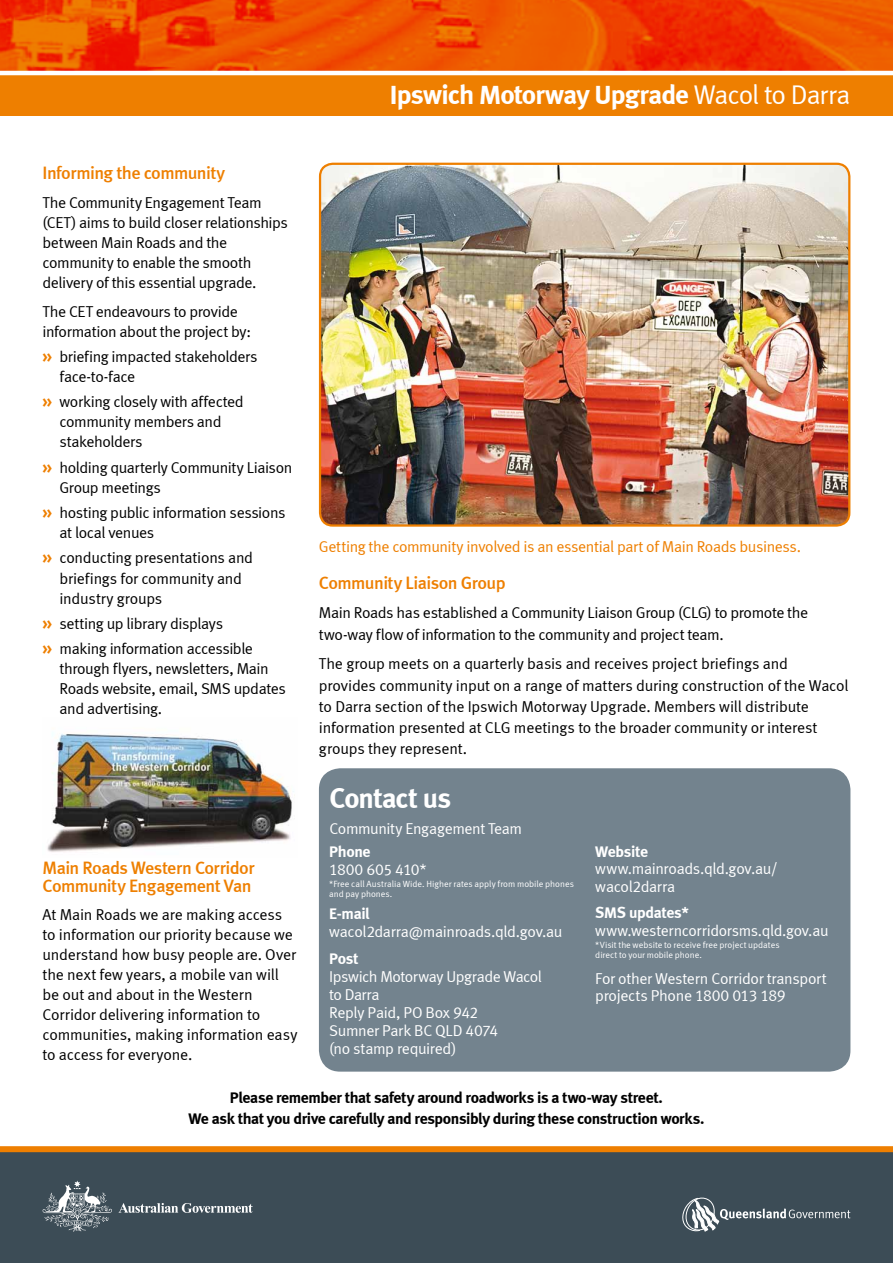
<style>
.page{position:relative;width:893px;height:1263px;background:#fff}
.page>*{position:absolute;margin:0;border:0;box-sizing:border-box;transform-origin:0 0}
.t1{font:28.5px "Meta Bold LF";letter-spacing:-.035em;color:#fff}
.t2{font:27px "Meta Bold LF";letter-spacing:-.035em;color:#fff}
.t3{font:18px/18px "Meta Medium LF";letter-spacing:-.03em;color:#ee7f00}
.t4{font:15.75px/20px "Meta Normal LF";letter-spacing:-.015em;color:#000}
.t5{font:15.75px/18px "Meta Normal LF";letter-spacing:-.025em;color:#fff}
.t6{font:15.75px/21px "Meta Bold LF";letter-spacing:-.025em;color:#000;text-align:center}
.t7{font:15.75px "Meta Normal LF";letter-spacing:-.025em;color:#ee7f00}
.t8{font:700 15.75px "Meta";letter-spacing:-.02em;color:#fff}
.t9{font:9px/10.5px "Meta Normal LF";color:#fff}
.s1{font-family:"Meta Normal"}
.s2{font-family:"Meta Bold LF";font-size:18px;color:#ee7f00}
</style>
<div class="page">
<div style="left:0;top:1151px;width:893px;height:112px;background:#3c4c56"></div>
<div style="left:0;top:1146px;width:893px;height:6px;background:#ee7f00"></div>
<div style="left:0;top:0;width:893px;height:115px;background:#ee7f00"></div>
<img style="left:0;top:0;width:893px;height:71px">
<hr style="left:0;top:71px;width:893px;height:4px;background:#fff">
<svg style="left:118px;top:1203px;width:135px;height:10px"></svg>
<svg style="left:43px;top:1180px;width:69px;height:51px"></svg>
<svg style="left:682px;top:1197px;width:168px;height:35px"></svg>
<img style="left:320px;top:164px;width:529px;height:360px">
<div style="left:319px;top:163px;width:531px;height:364px;border:2px solid #ee7f00;border-radius:13px"></div>
<div style="left:319px;top:768px;width:531px;height:303px;background:#73838e;border-radius:21px"></div>
<img style="left:47px;top:733px;width:248px;height:119px">
<h2 class="t2" style="left:390px;top:78px;width:462px">Ipswich Motorway Upgrade <span class="s1">Wacol to Darra</span></h2>
<p class="t3" style="left:43px;top:164px;width:184px">Informing the community</p>
<p class="t4" style="left:43px;top:192px;width:247px">The Community Engagement Team (CET) aims to build closer relationships between Main Roads and the community to enable the smooth delivery of this essential upgrade.</p>
<p class="t4" style="left:43px;top:301px;width:210px">The CET endeavours to provide information about the project by:</p>
<p class="t4" style="left:60px;top:346px;width:199px;text-indent:-17px"><span class="s2">»</span> briefing impacted stakeholders face-to-face</p>
<p class="t4" style="left:60px;top:392px;width:186px;text-indent:-17px"><span class="s2">»</span> working closely with affected community members and stakeholders</p>
<p class="t4" style="left:60px;top:457px;width:234px;text-indent:-17px"><span class="s2">»</span> holding quarterly Community Liaison<br>Group meetings</p>
<p class="t4" style="left:60px;top:502px;width:228px;text-indent:-17px"><span class="s2">»</span> hosting public information sessions at local venues</p>
<p class="t4" style="left:60px;top:548px;width:195px;text-indent:-17px"><span class="s2">»</span> conducting presentations and briefings for community and industry groups</p>
<p class="t4" style="left:43px;top:610px;width:212px;line-height:25.3px"><span class="s2">»</span> setting up library displays<br><span class="s2">»</span> making information accessible</p>
<p class="t4" style="left:60px;top:659px;width:228px">through flyers, newsletters, Main<br>Roads website, email, SMS updates and advertising.</p>
<p class="t3" style="left:43px;top:858px;width:213px">Main Roads Western Corridor<br>Community Engagement Van</p>
<p class="t4" style="left:43px;top:904px;width:256px">At Main Roads we are making access to information our priority because we understand how busy people are. Over the next few years, a mobile van will be out and about in the Western Corridor delivering information to communities, making information easy to access for everyone.</p>
<p class="t7" style="left:319px;top:537px;width:484px">Getting the community involved is an essential part of Main Roads business.</p>
<p class="t3" style="left:319px;top:573px;width:188px">Community Liaison Group</p>
<p class="t4" style="left:319px;top:602px;width:491px;line-height:21.1px">Main Roads has established a Community Liaison Group (CLG) to promote the two-way flow of information to the community and project team.</p>
<p class="t4" style="left:319px;top:653px;width:531px;line-height:21.1px">The group meets on a quarterly basis and receives project briefings and provides community input on a range of matters during construction of the Wacol to Darra section of the Ipswich Motorway Upgrade. Members will distribute information presented at CLG meetings to the broader community or interest groups they represent.</p>
<h1 class="t1" style="left:330px;top:781px;width:123px">Contact us</h1>
<p class="t8" style="left:329px;top:842px;width:43px">Phone</p>
<p class="t5" style="left:329px;top:860px;width:99px">1800 605 410*</p>
<p class="t9" style="left:329px;top:878px;width:246px">*Free call Australia Wide. Higher rates apply from mobile phones and pay phones.</p>
<p class="t8" style="left:329px;top:904px;width:42px">E-mail</p>
<p class="t5" style="left:329px;top:923px;width:235px">wacol2darra@mainroads.qld.gov.au</p>
<p class="t8" style="left:329px;top:949px;width:31px">Post</p>
<p class="t5" style="left:329px;top:967px;width:214px">Ipswich Motorway Upgrade Wacol to Darra<br>Reply Paid, PO Box 942<br>Sumner Park BC QLD 4074<br>(no stamp required)</p>
<p class="t5" style="left:330px;top:819px;width:194px">Community Engagement Team</p>
<p class="t8" style="left:595px;top:842px;width:54px">Website</p>
<p class="t5" style="left:595px;top:860px;width:184px;line-height:17.2px">www.mainroads.qld.gov.au/ wacol2darra</p>
<p class="t8" style="left:595px;top:903px;width:95px">SMS updates*</p>
<p class="t5" style="left:595px;top:921px;width:235px">www.westerncorridorsms.qld.gov.au</p>
<p class="t9" style="left:595px;top:939px;width:186px">*Visit the website to receive free project updates direct to your mobile phone.</p>
<p class="t5" style="left:595px;top:969px;width:233px;line-height:17.2px">For other Western Corridor transport projects Phone 1800 013 189</p>
<p class="t6" style="left:188px;top:1087px;width:517px">Please remember that safety around roadworks is a two-way street.<br>We ask that you drive carefully and responsibly during these construction works.</p>
</div>
